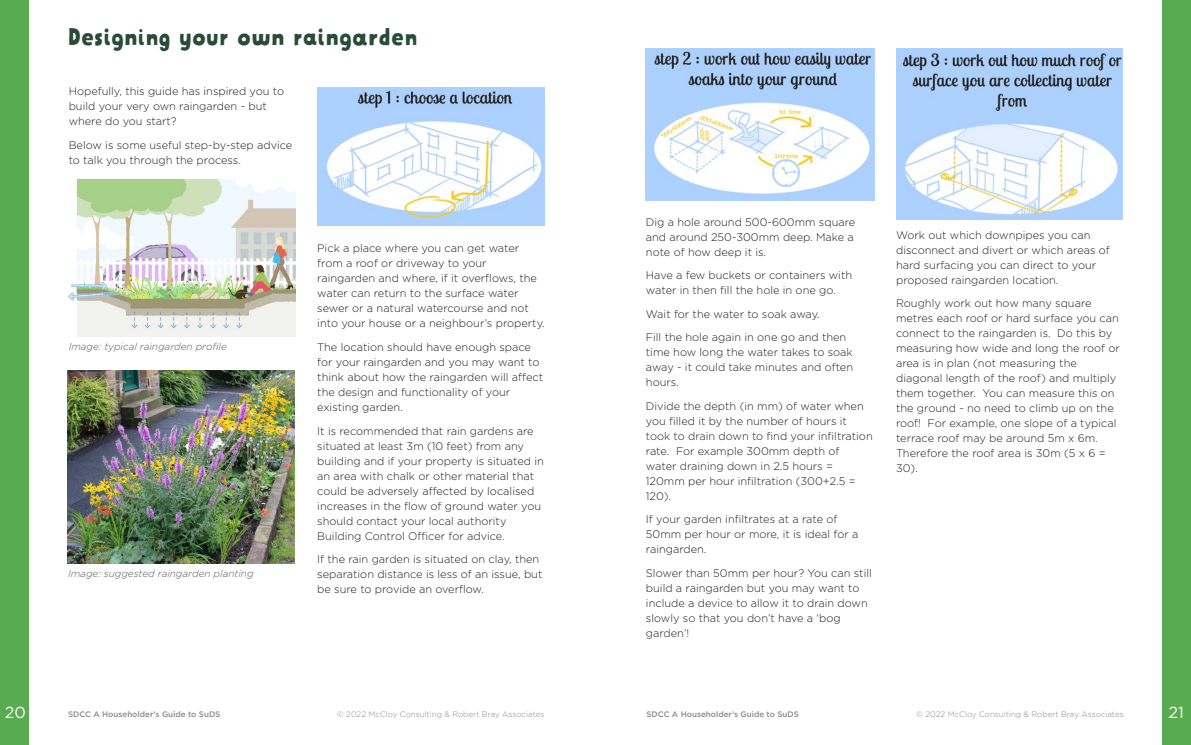
<style>
.page{position:relative;width:1191px;height:745px;background:#fff}
.page>*{position:absolute;margin:0;border:0;box-sizing:border-box;transform-origin:0 0}
.t1{font:24px "Mrs Lollipop";color:#294b38}
.t2{font:16px "Gotham";color:#fff}
.t3{font:300 11px/15px "Gotham";color:#1e1e1e}
.t4{font:italic 300 10px "Gotham";color:#5a5a5a}
.t5{font:300 8px "Gotham";color:#888a8c}
.t6{font:500 8px "Gotham";color:#888a8c}
</style>
<div class="page">
<img style="left:646px;top:49px;width:228px;height:152px">
<img style="left:896px;top:49px;width:226px;height:171px">
<img style="left:317px;top:87px;width:227px;height:138px">
<img style="left:67px;top:179px;width:228px;height:157px">
<img style="left:67px;top:370px;width:228px;height:193px">
<div style="left:1162px;top:0;width:29px;height:744px;background:#59ab4f"></div>
<div style="left:0;top:0;width:29px;height:744px;background:#59ab4f"></div>
<h1 class="t1" style="left:68px;top:22px;width:351px">Designing your own raingarden</h1>
<p class="t3" style="left:69px;top:84px;width:217px">Hopefully, this guide has inspired you to build your very own raingarden - but where do you start?</p>
<p class="t3" style="left:69px;top:137px;width:225px">Below is some useful step-by-step advice to talk you through the process.</p>
<p class="t4" style="left:69px;top:340px;width:160px">Image: typical raingarden profile</p>
<p class="t4" style="left:68px;top:566px;width:187px">Image: suggested raingarden planting</p>
<p class="t3" style="left:317px;top:241px;width:229px">Pick a place where you can get water from a roof or driveway to your raingarden and where, if it overflows, the water can return to the surface water sewer or a natural watercourse and not into your house or a neighbour’s property.</p>
<p class="t3" style="left:317px;top:339px;width:227px">The location should have enough space for your raingarden and you may want to think about how the raingarden will affect the design and functionality of your existing garden.</p>
<p class="t3" style="left:317px;top:423px;width:228px">It is recommended that rain gardens are situated at least 3m (10 feet) from any building and if your property is situated in an area with chalk or other material that could be adversely affected by localised increases in the flow of ground water you should contact your local authority Building Control Officer for advice.</p>
<p class="t3" style="left:317px;top:551px;width:227px">If the rain garden is situated on clay, then separation distance is less of an issue, but be sure to provide an overflow.</p>
<p class="t3" style="left:646px;top:214px;width:211px">Dig a hole around 500-600mm square and around 250-300mm deep. Make a note of how deep it is.</p>
<p class="t3" style="left:646px;top:267px;width:208px">Have a few buckets or containers with water in then fill the hole in one go.</p>
<p class="t3" style="left:646px;top:302px;width:202px;line-height:23.5px">Wait for the water to soak away.<br>Fill the hole again in one go and then</p>
<p class="t3" style="left:646px;top:344px;width:209px;text-align:justify">time how long the water takes to soak away - it could take minutes and often hours.</p>
<p class="t3" style="left:646px;top:398px;width:228px">Divide the depth (in mm) of water when you filled it by the number of hours it took to drain down to find your infiltration rate. For example 300mm depth of water draining down in 2.5 hours =<br>120mm per hour infiltration (300+2.5 =<br>120).</p>
<p class="t3" style="left:646px;top:511px;width:214px">If your garden infiltrates at a rate of<br>50mm per hour or more, it is ideal for a raingarden.</p>
<p class="t3" style="left:646px;top:565px;width:227px">Slower than 50mm per hour? You can still build a raingarden but you may want to include a device to allow it to drain down slowly so that you don’t have a ‘bog garden’!</p>
<p class="t3" style="left:896px;top:227px;width:215px">Work out which downpipes you can disconnect and divert or which areas of hard surfacing you can direct to your proposed raingarden location.</p>
<p class="t3" style="left:896px;top:295px;width:225px">Roughly work out how many square metres each roof or hard surface you can connect to the raingarden is. Do this by measuring how wide and long the roof or area is in plan (not measuring the diagonal length of the roof) and multiply them together. You can measure this on the ground - no need to climb up on the roof! For example, one slope of a typical terrace roof may be around 5m x 6m.<br>Therefore the roof area is 30m (5 x 6 = 30).</p>
<h2 class="t2" style="left:5px;top:701px;width:23px">20</h2>
<p class="t6" style="left:68px;top:708px;width:154px">SDCC A Householder’s Guide to SuDS</p>
<p class="t5" style="left:337px;top:709px;width:209px">© 2022 McCloy Consulting &amp; Robert Bray Associates</p>
<p class="t6" style="left:646px;top:708px;width:154px">SDCC A Householder’s Guide to SuDS</p>
<p class="t5" style="left:916px;top:709px;width:209px">© 2022 McCloy Consulting &amp; Robert Bray Associates</p>
<h2 class="t2" style="left:1168px;top:701px;width:17px">21</h2>
</div>
